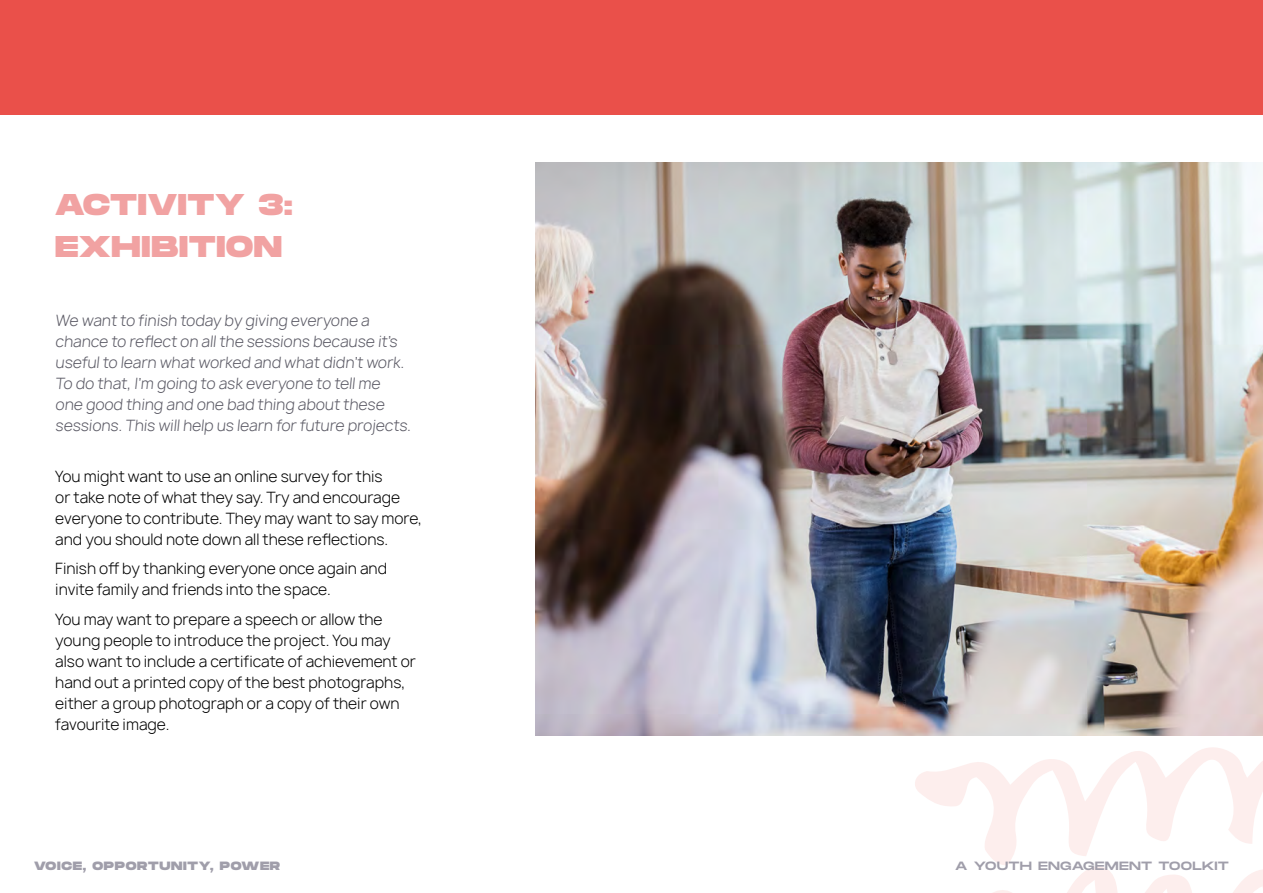
<style>
.page{position:relative;width:1263px;height:893px;background:#fff}
.page>*{position:absolute;margin:0;border:0;box-sizing:border-box;transform-origin:0 0}
.t1{font:800 30px/42px "Monument Extended";letter-spacing:.03em;color:#f1a2a2}
.t2{font:300 15px/21px "Manrope";color:#000}
.t3{font:300 15px/21px "Manrope";color:#5b5a65}
.t4{font:800 12px "Monument Extended";letter-spacing:.06em;color:#a09eaa}
.t5{font:12px "Monument Extended";letter-spacing:.02em;color:#a09eaa}
</style>
<div class="page">
<svg style="left:912px;top:735px;width:351px;height:111px"></svg>
<svg style="left:985px;top:846px;width:278px;height:47px"></svg>
<div style="left:0;top:0;width:1263px;height:115px;background:#ea504a"></div>
<img style="left:536px;top:162px;width:727px;height:573px">
<h1 class="t1" style="left:55px;top:182px;width:239px">ACTIVITY 3:<br>EXHIBITION</h1>
<p class="t3" style="left:55px;top:310px;width:359px">We want to finish today by giving everyone a chance to reflect on all the sessions because it’s useful to learn what worked and what didn’t work.<br>To do that, I’m going to ask everyone to tell me one good thing and one bad thing about these sessions. This will help us learn for future projects.</p>
<p class="t2" style="left:55px;top:466px;width:368px">You might want to use an online survey for this<br>or take note of what they say. Try and encourage everyone to contribute. They may want to say more, and you should note down all these reflections.</p>
<p class="t2" style="left:55px;top:558px;width:333px">Finish off by thanking everyone once again and invite family and friends into the space.</p>
<p class="t2" style="left:55px;top:609px;width:362px">You may want to prepare a speech or allow the young people to introduce the project. You may also want to include a certificate of achievement or hand out a printed copy of the best photographs, either a group photograph or a copy of their own favourite image.</p>
<p class="t4" style="left:34px;top:857px;width:248px">VOICE, OPPORTUNITY, POWER</p>
<p class="t5" style="left:955px;top:857px;width:275px">A YOUTH ENGAGEMENT TOOLKIT</p>
</div>
